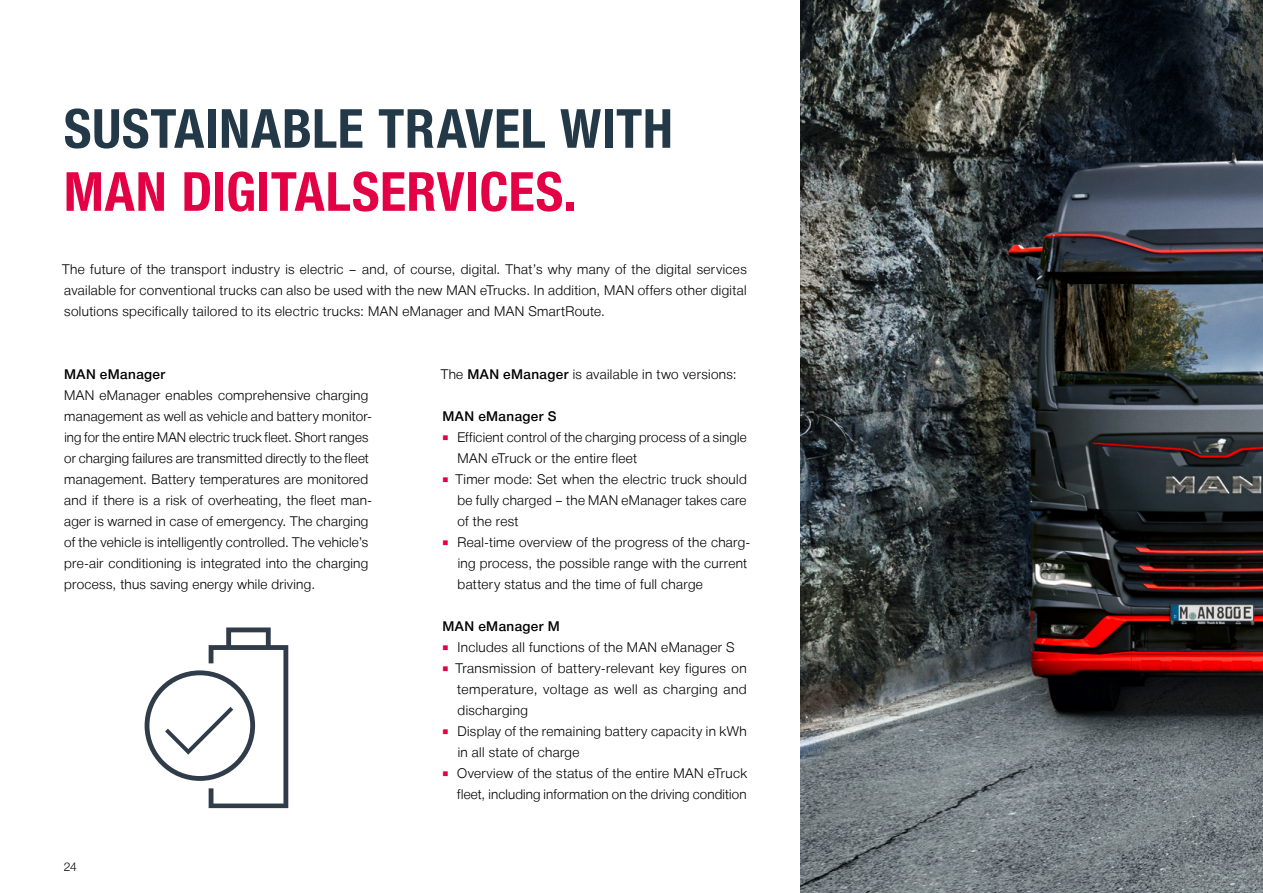
<style>
.page{position:relative;width:1263px;height:893px;background:#fff}
.page>*{position:absolute;margin:0;border:0;box-sizing:border-box;transform-origin:0 0}
.t1{font:700 54px "Man Global Condensed";letter-spacing:.01em;color:#243948}
.t2{font:700 54px "Man Global Condensed";letter-spacing:.005em;color:#e40045}
.t3{font:300 13.5px/21px "Man Global";letter-spacing:.02em;color:#000}
.t4{font:500 13.5px "Man Global";letter-spacing:.03em;color:#000}
.t5{font:300 12px "Man Global";color:#000}
.s1{font-weight:500}
.s2{font-weight:400;font-size:9px;color:#e40045}
</style>
<div class="page">
<img style="left:800px;top:0;width:463px;height:893px">
<svg style="left:144px;top:627px;width:144px;height:181px"></svg>
<h1 class="t1" style="left:64px;top:98px;width:611px">SUSTAINABLE TRAVEL WITH</h1>
<h1 class="t2" style="left:64px;top:161px;width:514px">MAN DIGITALSERVICES.</h1>
<p class="t3" style="left:62px;top:259px;width:686px;text-align:justify">The future of the transport industry is electric – and, of course, digital. That’s why many of the digital services available for conventional trucks can also be used with the new MAN eTrucks. In addition, MAN offers other digital solutions specifically tailored to its electric trucks: MAN eManager and MAN SmartRoute.</p>
<p class="t4" style="left:64px;top:366px;width:103px">MAN eManager</p>
<p class="t3" style="left:64px;top:385px;width:309px">MAN eManager enables comprehensive charging management as well as vehicle and battery monitor&shy;ing for the entire MAN electric truck fleet. Short ranges or charging failures are transmitted directly to the fleet management. Battery temperatures are monitored and if there is a risk of overheating, the fleet man&shy;ager is warned in case of emergency. The charging of the vehicle is intelligently controlled. The vehicle’s pre-air conditioning is integrated into the charging process, thus saving energy while driving.</p>
<p class="t5" style="left:64px;top:860px;width:15px">24</p>
<p class="t3" style="left:441px;top:364px;width:297px">The <span class="s1">MAN eManager</span> is available in two versions:</p>
<p class="t4" style="left:442px;top:408px;width:115px">MAN eManager S</p>
<p class="t3" style="left:443px;top:427px;width:305px"><span class="s2">◾</span> Efficient control of the charging process of a single</p>
<p class="t3" style="left:457px;top:448px;width:181px">MAN eTruck or the entire fleet</p>
<p class="t3" style="left:443px;top:469px;width:305px"><span class="s2">◾</span> Timer mode: Set when the electric truck should</p>
<p class="t3" style="left:458px;top:490px;width:290px">be fully charged – the MAN eManager takes care</p>
<p class="t3" style="left:457px;top:511px;width:63px">of the rest</p>
<p class="t3" style="left:443px;top:532px;width:309px"><span class="s2">◾</span> Real-time overview of the progress of the charg-</p>
<p class="t3" style="left:458px;top:553px;width:291px">ing process, the possible range with the current</p>
<p class="t3" style="left:458px;top:574px;width:247px">battery status and the time of full charge</p>
<p class="t4" style="left:442px;top:618px;width:119px">MAN eManager M</p>
<p class="t3" style="left:443px;top:637px;width:293px"><span class="s2">◾</span> Includes all functions of the MAN eManager S</p>
<p class="t3" style="left:443px;top:658px;width:305px"><span class="s2">◾</span> Transmission of battery-relevant key figures on</p>
<p class="t3" style="left:457px;top:679px;width:291px">temperature, voltage as well as charging and</p>
<p class="t3" style="left:458px;top:700px;width:72px">discharging</p>
<p class="t3" style="left:443px;top:721px;width:305px"><span class="s2">◾</span> Display of the remaining battery capacity in kWh</p>
<p class="t3" style="left:458px;top:742px;width:123px">in all state of charge</p>
<p class="t3" style="left:443px;top:763px;width:306px"><span class="s2">◾</span> Overview of the status of the entire MAN eTruck</p>
<p class="t3" style="left:457px;top:784px;width:291px">fleet, including information on the driving condition</p>
</div>
